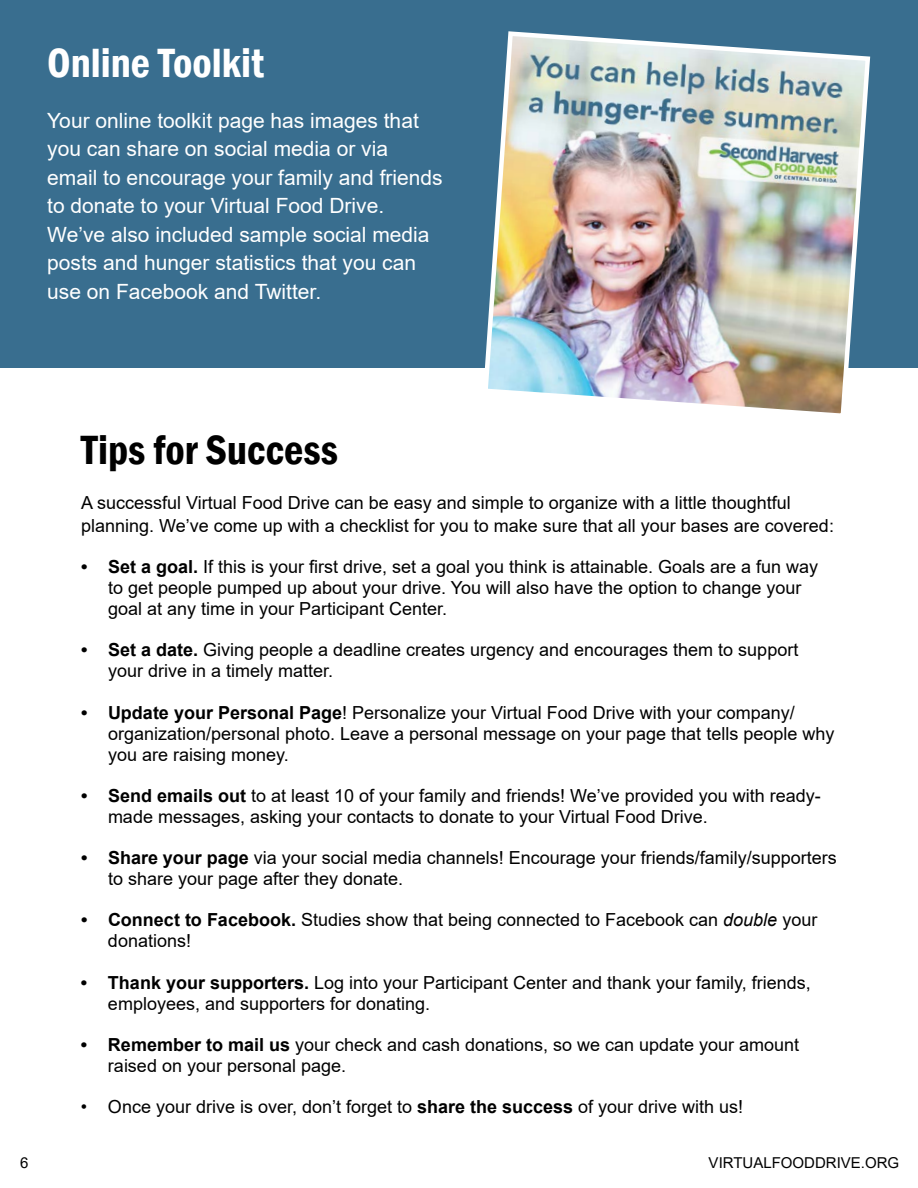
<style>
.page{position:relative;width:918px;height:1188px;background:#fff}
.page>*{position:absolute;margin:0;border:0;box-sizing:border-box;transform-origin:0 0}
.t1{font:600 condensed 42px "Franklin Gothic";color:#000}
.t2{font:600 condensed 42px "Franklin Gothic";color:#fff}
.t3{font:21px/28.5px "Arial";color:#fff}
.t4{font:18px/21px "Arial";color:#000}
.t5{font:15px "Arial";color:#000}
.s1{font-weight:700}
.s2{font-style:italic}
</style>
<div class="page">
<div style="left:0;top:0;width:918px;height:367px;background:#396e8f"></div>
<img style="left:481px;top:31px;width:392px;height:383px">
<h1 class="t2" style="left:47px;top:35px;width:218px">Online Toolkit</h1>
<p class="t3" style="left:47px;top:106px;width:397px">Your online toolkit page has images that you can share on social media or via email to encourage your family and friends to donate to your Virtual Food Drive.<br>We’ve also included sample social media posts and hunger statistics that you can use on Facebook and Twitter.</p>
<h1 class="t1" style="left:81px;top:422px;width:258px">Tips for Success</h1>
<p class="t4" style="left:81px;top:492px;width:755px;line-height:22.5px">A successful Virtual Food Drive can be easy and simple to organize with a little thoughtful planning. We’ve come up with a checklist for you to make sure that all your bases are covered:</p>
<p class="t4" style="left:108px;top:556px;width:712px;text-indent:-27px"><span class="s1">• Set a goal.</span> If this is your first drive, set a goal you think is attainable. Goals are a fun way to get people pumped up about your drive. You will also have the option to change your goal at any time in your Participant Center.</p>
<p class="t4" style="left:108px;top:639px;width:692px;text-indent:-27px"><span class="s1">• Set a date.</span> Giving people a deadline creates urgency and encourages them to support your drive in a timely matter.</p>
<p class="t4" style="left:108px;top:702px;width:728px;text-indent:-27px"><span class="s1">• Update your Personal Page</span>! Personalize your Virtual Food Drive with your company/ organization/personal photo. Leave a personal message on your page that tells people why you are raising money.</p>
<p class="t4" style="left:108px;top:785px;width:714px;text-indent:-27px"><span class="s1">• Send emails out</span> to at least 10 of your family and friends! We’ve provided you with ready&shy;made messages, asking your contacts to donate to your Virtual Food Drive.</p>
<p class="t4" style="left:108px;top:847px;width:730px;text-indent:-27px"><span class="s1">• Share your page</span> via your social media channels! Encourage your friends/family/supporters to share your page after they donate.</p>
<p class="t4" style="left:108px;top:909px;width:711px;text-indent:-27px"><span class="s1">• Connect to Facebook.</span> Studies show that being connected to Facebook can <span class="s2">double</span> your donations!</p>
<p class="t4" style="left:108px;top:972px;width:704px;text-indent:-27px"><span class="s1">• Thank your supporters.</span> Log into your Participant Center and thank your family, friends, employees, and supporters for donating.</p>
<p class="t4" style="left:108px;top:1034px;width:693px;text-indent:-27px"><span class="s1">• Remember to mail us</span> your check and cash donations, so we can update your amount raised on your personal page.</p>
<p class="t4" style="left:81px;top:1096px;width:664px">• Once your drive is over, don’t forget to <span class="s1">share the success</span> of your drive with us!</p>
<p class="t5" style="left:20px;top:1152px;width:10px">6</p>
<p class="t5" style="left:709px;top:1152px;width:192px">VIRTUALFOODDRIVE.ORG</p>
</div>
